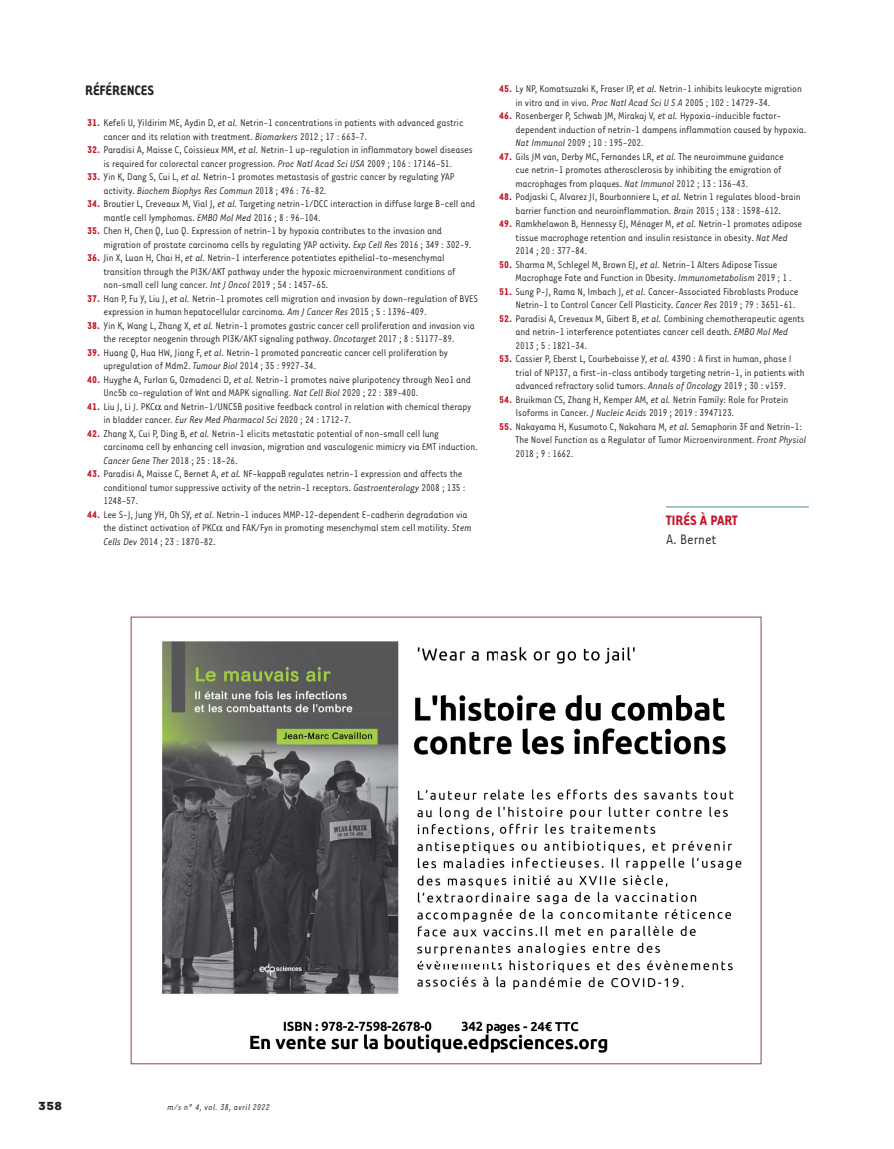
<style>
.page{position:relative;width:894px;height:1149px;background:#fff}
.page>*{position:absolute;margin:0;border:0;box-sizing:border-box;transform-origin:0 0}
.t1{font:700 15.75px "Tarzana Narrow";color:#231f20}
.t2{font:700 15.75px "Tarzana Narrow";color:#c11527}
.t3{font:15.75px "Tarzana Narrow";color:#231f20}
.t4{font:700 13.5px "Tarzana Wide";color:#231f20}
.t5{font:11.25px/13.5px "Tarzana Narrow";letter-spacing:-.015em;color:#231f20}
.t6{font:italic 9.75px "Tarzana Narrow";letter-spacing:.025em;color:#231f20}
.s1{font-weight:700;color:#c11527}
.s2{font-style:italic}
</style>
<div class="page">
<hr style="left:665px;top:506px;width:143px;height:1px;background:#84ba95">
<img style="left:162px;top:641px;width:580px;height:412px">
<h1 class="t1" style="left:85px;top:80px;width:70px">RÉFÉRENCES</h1>
<p class="t5" style="left:103px;top:115px;width:361px;text-indent:-16px"><span class="s1">31.</span> Kefeli U, Yildirim ME, Aydin D, <span class="s2">et al.</span> Netrin-1 concentrations in patients with advanced gastric cancer and its relation with treatment. <span class="s2">Biomarkers</span> 2012 ; 17 : 663-7.</p>
<p class="t5" style="left:87px;top:142px;width:387px;text-align:center"><span class="s1">32.</span> Paradisi A, Maisse C, Coissieux MM, <span class="s2">et al.</span> Netrin-1 up-regulation in inflammatory bowel diseases is required for colorectal cancer progression. <span class="s2">Proc Natl Acad Sci USA</span> 2009 ; 106 : 17146-51.</p>
<p class="t5" style="left:103px;top:169px;width:352px;text-indent:-16px"><span class="s1">33.</span> Yin K, Dang S, Cui L, <span class="s2">et al.</span> Netrin-1 promotes metastasis of gastric cancer by regulating YAP activity. <span class="s2">Biochem Biophys Res Commun</span> 2018 ; 496 : 76-82.</p>
<p class="t5" style="left:103px;top:196px;width:373px;text-indent:-16px"><span class="s1">34.</span> Broutier L, Creveaux M, Vial J, <span class="s2">et al.</span> Targeting netrin-1/DCC interaction in diffuse large B-cell and mantle cell lymphomas. <span class="s2">EMBO Mol Med</span> 2016 ; 8 : 96-104.</p>
<p class="t5" style="left:103px;top:223px;width:369px;text-indent:-16px"><span class="s1">35.</span> Chen H, Chen Q, Luo Q. Expression of netrin-1 by hypoxia contributes to the invasion and migration of prostate carcinoma cells by regulating YAP activity. <span class="s2">Exp Cell Res</span> 2016 ; 349 : 302-9.</p>
<p class="t5" style="left:103px;top:250px;width:353px;text-indent:-16px"><span class="s1">36.</span> Jin X, Luan H, Chai H, <span class="s2">et al.</span> Netrin-1 interference potentiates epithelial-to-mesenchymal transition through the PI3K/AKT pathway under the hypoxic microenvironment conditions of non-small cell lung cancer. <span class="s2">Int J Oncol</span> 2019 ; 54 : 1457-65.</p>
<p class="t5" style="left:103px;top:291px;width:376px;text-indent:-16px"><span class="s1">37.</span> Han P, Fu Y, Liu J, <span class="s2">et al.</span> Netrin-1 promotes cell migration and invasion by down-regulation of BVES expression in human hepatocellular carcinoma. <span class="s2">Am J Cancer Res</span> 2015 ; 5 : 1396-409.</p>
<p class="t5" style="left:87px;top:318px;width:389px;text-align:center"><span class="s1">38.</span> Yin K, Wang L, Zhang X, <span class="s2">et al.</span> Netrin-1 promotes gastric cancer cell proliferation and invasion via the receptor neogenin through PI3K/AKT signaling pathway. <span class="s2">Oncotarget</span> 2017 ; 8 : 51177-89.</p>
<p class="t5" style="left:103px;top:345px;width:346px;text-indent:-16px"><span class="s1">39.</span> Huang Q, Hua HW, Jiang F, <span class="s2">et al.</span> Netrin-1 promoted pancreatic cancer cell proliferation by upregulation of Mdm2. <span class="s2">Tumour Biol</span> 2014 ; 35 : 9927-34.</p>
<p class="t5" style="left:103px;top:372px;width:369px;text-indent:-16px"><span class="s1">40.</span> Huyghe A, Furlan G, Ozmadenci D, <span class="s2">et al.</span> Netrin-1 promotes naive pluripotency through Neo1 and<br>Unc5b co-regulation of Wnt and MAPK signalling. <span class="s2">Nat Cell Biol</span> 2020 ; 22 : 389-400.</p>
<p class="t5" style="left:103px;top:399px;width:369px;text-indent:-16px"><span class="s1">41.</span> Liu J, Li J. PKC and Netrin-1/UNC5B positive feedback control in relation with chemical therapy in bladder cancer. <span class="s2">Eur Rev Med Pharmacol Sci</span> 2020 ; 24 : 1712-7.</p>
<p class="t5" style="left:103px;top:426px;width:375px;text-indent:-16px"><span class="s1">42.</span> Zhang X, Cui P, Ding B, <span class="s2">et al.</span> Netrin-1 elicits metastatic potential of non-small cell lung carcinoma cell by enhancing cell invasion, migration and vasculogenic mimicry via EMT induction.<br><span class="s2">Cancer Gene Ther</span> 2018 ; 25 : 18-26.</p>
<p class="t5" style="left:103px;top:466px;width:363px;text-indent:-16px"><span class="s1">43.</span> Paradisi A, Maisse C, Bernet A, <span class="s2">et al.</span> NF-kappaB regulates netrin-1 expression and affects the conditional tumor suppressive activity of the netrin-1 receptors. <span class="s2">Gastroenterology</span> 2008 ; 135 :<br>1248-57.</p>
<p class="t5" style="left:103px;top:507px;width:369px;text-indent:-16px"><span class="s1">44.</span> Lee S-J, Jung YH, Oh SY, <span class="s2">et al.</span> Netrin-1 induces MMP-12-dependent E-cadherin degradation via the distinct activation of PKC and FAK/Fyn in promoting mesenchymal stem cell motility. <span class="s2">Stem<br>Cells Dev</span> 2014 ; 23 : 1870-82.</p>
<h1 class="t2" style="left:665px;top:510px;width:73px">TIRÉS À PART</h1>
<p class="t5" style="left:515px;top:81px;width:288px;text-indent:-16px"><span class="s1">45.</span> Ly NP, Komatsuzaki K, Fraser IP, <span class="s2">et al.</span> Netrin-1 inhibits leukocyte migration in vitro and in vivo. <span class="s2">Proc Natl Acad Sci U S A</span> 2005 ; 102 : 14729-34.</p>
<p class="t5" style="left:515px;top:108px;width:292px;text-indent:-16px"><span class="s1">46.</span> Rosenberger P, Schwab JM, Mirakaj V, <span class="s2">et al.</span> Hypoxia-inducible factor&shy;dependent induction of netrin-1 dampens inflammation caused by hypoxia.<br><span class="s2">Nat Immunol</span> 2009 ; 10 : 195-202.</p>
<p class="t5" style="left:515px;top:149px;width:269px;text-indent:-16px"><span class="s1">47.</span> Gils JM van, Derby MC, Fernandes LR, <span class="s2">et al.</span> The neuroimmune guidance cue netrin-1 promotes atherosclerosis by inhibiting the emigration of macrophages from plaques. <span class="s2">Nat Immunol</span> 2012 ; 13 : 136-43.</p>
<p class="t5" style="left:499px;top:189px;width:303px;text-align:center"><span class="s1">48.</span> Podjaski C, Alvarez JI, Bourbonniere L, <span class="s2">et al.</span> Netrin 1 regulates blood-brain barrier function and neuroinflammation. <span class="s2">Brain</span> 2015 ; 138 : 1598-612.</p>
<p class="t5" style="left:515px;top:216px;width:288px;text-indent:-16px"><span class="s1">49.</span> Ramkhelawon B, Hennessy EJ, Ménager M, <span class="s2">et al.</span> Netrin-1 promotes adipose tissue macrophage retention and insulin resistance in obesity. <span class="s2">Nat Med<br></span>2014 ; 20 : 377-84.</p>
<p class="t5" style="left:515px;top:257px;width:278px;text-indent:-16px"><span class="s1">50.</span> Sharma M, Schlegel M, Brown EJ, <span class="s2">et al.</span> Netrin-1 Alters Adipose Tissue<br>Macrophage Fate and Function in Obesity. <span class="s2">Immunometabolism</span> 2019 ; 1 .</p>
<p class="t5" style="left:499px;top:284px;width:301px;text-align:right"><span class="s1">51.</span> Sung P-J, Rama N, Imbach J, <span class="s2">et al.</span> Cancer-Associated Fibroblasts Produce<br>Netrin-1 to Control Cancer Cell Plasticity. <span class="s2">Cancer Res</span> 2019 ; 79 : 3651-61.</p>
<p class="t5" style="left:515px;top:311px;width:290px;text-indent:-16px"><span class="s1">52.</span> Paradisi A, Creveaux M, Gibert B, <span class="s2">et al.</span> Combining chemotherapeutic agents and netrin-1 interference potentiates cancer cell death. <span class="s2">EMBO Mol Med<br></span>2013 ; 5 : 1821-34.</p>
<p class="t5" style="left:515px;top:351px;width:290px;text-indent:-16px"><span class="s1">53.</span> Cassier P, Eberst L, Courbebaisse Y, <span class="s2">et al.</span> 439O : A first in human, phase I trial of NP137, a first-in-class antibody targeting netrin-1, in patients with advanced refractory solid tumors. <span class="s2">Annals of Oncology</span> 2019 ; 30 : v159.</p>
<p class="t5" style="left:515px;top:392px;width:274px;text-indent:-16px"><span class="s1">54.</span> Bruikman CS, Zhang H, Kemper AM, <span class="s2">et al.</span> Netrin Family: Role for Protein<br>Isoforms in Cancer. <span class="s2">J Nucleic Acids</span> 2019 ; 2019 : 3947123.</p>
<p class="t5" style="left:515px;top:419px;width:292px;text-indent:-16px"><span class="s1">55.</span> Nakayama H, Kusumoto C, Nakahara M, <span class="s2">et al.</span> Semaphorin 3F and Netrin-1:<br>The Novel Function as a Regulator of Tumor Microenvironment. <span class="s2">Front Physiol<br></span>2018 ; 9 : 1662.</p>
<h1 class="t3" style="left:665px;top:529px;width:52px">A. Bernet</h1>
<p class="t4" style="left:38px;top:1097px;width:26px">358</p>
<p class="t6" style="left:167px;top:1100px;width:104px">m/s n° 4, vol. 38, avril 2022</p>
</div>
